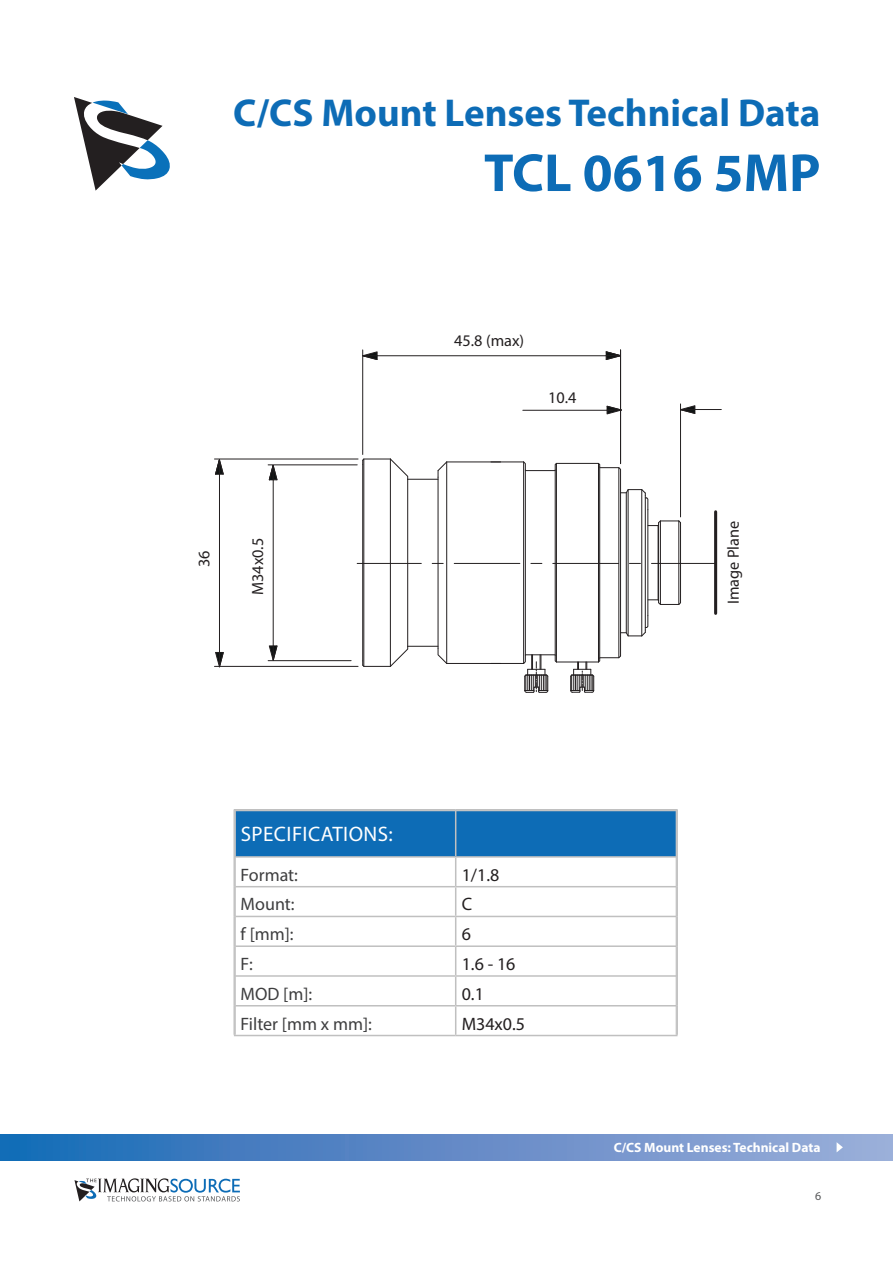
<style>
.page{position:relative;width:893px;height:1263px;background:#fff}
.page>*{position:absolute;margin:0;border:0;box-sizing:border-box;transform-origin:0 0}
.t1{font:700 54px "Myriad Pro";color:#0d6cb6}
.t2{font:700 39px "Myriad Pro";color:#0d6cb6}
.t3{font:21px "Myriad Pro";letter-spacing:.02em;color:#fff}
.t4{font:18px "Myriad Pro";color:#3e3e3f}
.t5{font:18px "Myriad Pro";color:#231f20}
.t6{font:16.2px "Myriad Pro";color:#231f20}
.t7{font:700 13.5px "Myriad Pro";color:#fff}
.t8{font:12px "Myriad Pro";color:#57585a}
</style>
<div class="page">
<div style="left:0;top:1134px;width:893px;height:26px;background:linear-gradient(to right,#1a69b5,#a2add9)"></div>
<svg style="left:837px;top:1142px;width:6px;height:10px"></svg>
<svg style="left:74px;top:1178px;width:166px;height:23px"></svg>
<svg style="left:74px;top:97px;width:96px;height:94px"></svg>
<hr style="left:234px;top:809px;width:222px;height:1px;background:#c0c0c0">
<hr style="left:456px;top:809px;width:221px;height:1px;background:#c0c0c0">
<svg style="left:234px;top:810px;width:444px;height:225px"></svg>
<hr style="left:234px;top:1035px;width:222px;height:1px;background:#c0c0c0">
<hr style="left:456px;top:1035px;width:221px;height:1px;background:#c0c0c0">
<hr style="left:556px;top:661px;width:42px;height:1px;background:#231f20">
<hr style="left:556px;top:463px;width:42px;height:1px;background:#231f20">
<svg style="left:554px;top:462px;width:4px;height:8px"></svg>
<hr style="left:525px;top:470px;width:30px;height:1px;background:#231f20">
<hr style="left:447px;top:663px;width:77px;height:1px;background:#231f20">
<svg style="left:522px;top:461px;width:4px;height:10px"></svg>
<hr style="left:447px;top:461px;width:77px;height:1px;background:#231f20">
<svg style="left:437px;top:647px;width:11px;height:17px"></svg>
<svg style="left:437px;top:461px;width:11px;height:16px"></svg>
<svg style="left:524px;top:654px;width:34px;height:39px"></svg>
<hr style="left:408px;top:479px;width:30px;height:1px;background:#231f20">
<hr style="left:408px;top:646px;width:30px;height:1px;background:#231f20">
<svg style="left:362px;top:645px;width:47px;height:22px"></svg>
<svg style="left:648px;top:593px;width:33px;height:13px"></svg>
<svg style="left:362px;top:458px;width:47px;height:22px"></svg>
<svg style="left:648px;top:520px;width:33px;height:12px"></svg>
<hr style="left:362px;top:464px;width:1px;height:197px;background:#231f20">
<hr style="left:680px;top:532px;width:1px;height:61px;background:#231f20">
<hr style="left:658px;top:523px;width:1px;height:80px;background:#231f20">
<hr style="left:438px;top:477px;width:1px;height:171px;background:#231f20">
<hr style="left:647px;top:510px;width:1px;height:106px;background:#231f20">
<hr style="left:645px;top:495px;width:1px;height:135px;background:#231f20">
<svg style="left:597px;top:462px;width:52px;height:49px"></svg>
<svg style="left:569px;top:615px;width:80px;height:78px"></svg>
<hr style="left:599px;top:467px;width:1px;height:192px;background:#231f20">
<hr style="left:555px;top:470px;width:1px;height:185px;background:#231f20">
<hr style="left:525px;top:470px;width:1px;height:185px;background:#231f20">
<hr style="left:407px;top:479px;width:1px;height:167px;background:#231f20">
<hr style="left:390px;top:459px;width:1px;height:207px;background:#231f20">
<hr style="left:363px;top:459px;width:1px;height:207px;background:#231f20">
<hr style="left:446px;top:462px;width:1px;height:201px;background:#231f20">
<hr style="left:523px;top:462px;width:1px;height:201px;background:#231f20">
<hr style="left:556px;top:463px;width:1px;height:199px;background:#231f20">
<hr style="left:598px;top:463px;width:1px;height:199px;background:#231f20">
<hr style="left:618px;top:468px;width:1px;height:190px;background:#231f20">
<hr style="left:620px;top:493px;width:1px;height:140px;background:#231f20">
<hr style="left:626px;top:493px;width:1px;height:140px;background:#231f20">
<hr style="left:628px;top:490px;width:1px;height:146px;background:#231f20">
<hr style="left:641px;top:490px;width:1px;height:146px;background:#231f20">
<hr style="left:660px;top:521px;width:1px;height:83px;background:#231f20">
<hr style="left:678px;top:521px;width:1px;height:83px;background:#231f20">
<hr style="left:268px;top:465px;width:89px;height:1px;background:#231f20">
<hr style="left:268px;top:660px;width:83px;height:1px;background:#231f20">
<hr style="left:214px;top:459px;width:144px;height:1px;background:#231f20">
<hr style="left:214px;top:666px;width:144px;height:1px;background:#231f20">
<hr style="left:620px;top:350px;width:1px;height:114px;background:#231f20">
<hr style="left:362px;top:350px;width:1px;height:104px;background:#231f20">
<hr style="left:680px;top:404px;width:1px;height:113px;background:#231f20">
<hr style="left:714px;top:512px;width:3px;height:101px;background:#231f20">
<hr style="left:357px;top:563px;width:64px;height:1px;background:#231f20">
<hr style="left:454px;top:563px;width:66px;height:1px;background:#231f20">
<hr style="left:553px;top:563px;width:66px;height:1px;background:#231f20">
<hr style="left:651px;top:563px;width:65px;height:1px;background:#231f20">
<hr style="left:219px;top:460px;width:1px;height:207px;background:#231f20">
<svg style="left:215px;top:652px;width:9px;height:16px"></svg>
<svg style="left:215px;top:458px;width:9px;height:17px"></svg>
<hr style="left:273px;top:465px;width:1px;height:181px;background:#231f20">
<svg style="left:269px;top:645px;width:9px;height:17px"></svg>
<svg style="left:269px;top:464px;width:9px;height:16px"></svg>
<hr style="left:365px;top:355px;width:255px;height:1px;background:#231f20">
<svg style="left:362px;top:351px;width:16px;height:9px"></svg>
<svg style="left:606px;top:351px;width:16px;height:9px"></svg>
<svg style="left:606px;top:406px;width:16px;height:9px"></svg>
<hr style="left:523px;top:410px;width:90px;height:1px;background:#231f20">
<svg style="left:681px;top:405px;width:40px;height:9px"></svg>
<h2 class="t2" style="left:233px;top:88px;width:589px">C/CS Mount Lenses Technical Data</h2>
<h1 class="t1" style="left:484px;top:138px;width:338px">TCL 0616 5MP</h1>
<p class="t6" style="left:194px;top:567px;width:18px;rotate:-90deg">36</p>
<p class="t6" style="left:248px;top:595px;width:59px;rotate:-90deg">M34x0.5</p>
<p class="t6" style="left:454px;top:330px;width:71px">45.8 (max)</p>
<p class="t6" style="left:548px;top:388px;width:30px">10.4</p>
<p class="t6" style="left:723px;top:604px;width:85px;rotate:-90deg">Image Plane</p>
<p class="t3" style="left:241px;top:821px;width:153px">SPECIFICATIONS:</p>
<p class="t4" style="left:241px;top:863px;width:59px">Format:</p>
<p class="t5" style="left:462px;top:863px;width:39px">1/1.8</p>
<p class="t4" style="left:241px;top:893px;width:55px">Mount:</p>
<p class="t5" style="left:462px;top:893px;width:12px">C</p>
<p class="t4" style="left:241px;top:923px;width:55px">f [mm]:</p>
<p class="t5" style="left:462px;top:923px;width:11px">6</p>
<p class="t4" style="left:241px;top:953px;width:14px">F:</p>
<p class="t5" style="left:462px;top:953px;width:55px">1.6 - 16</p>
<p class="t4" style="left:241px;top:982px;width:73px">MOD [m]:</p>
<p class="t5" style="left:462px;top:982px;width:24px">0.1</p>
<p class="t4" style="left:241px;top:1012px;width:133px">Filter [mm x mm]:</p>
<p class="t5" style="left:462px;top:1012px;width:65px">M34x0.5</p>
<p class="t7" style="left:614px;top:1139px;width:208px">C/CS Mount Lenses: Technical Data</p>
<p class="t8" style="left:815px;top:1189px;width:8px">6</p>
</div>
